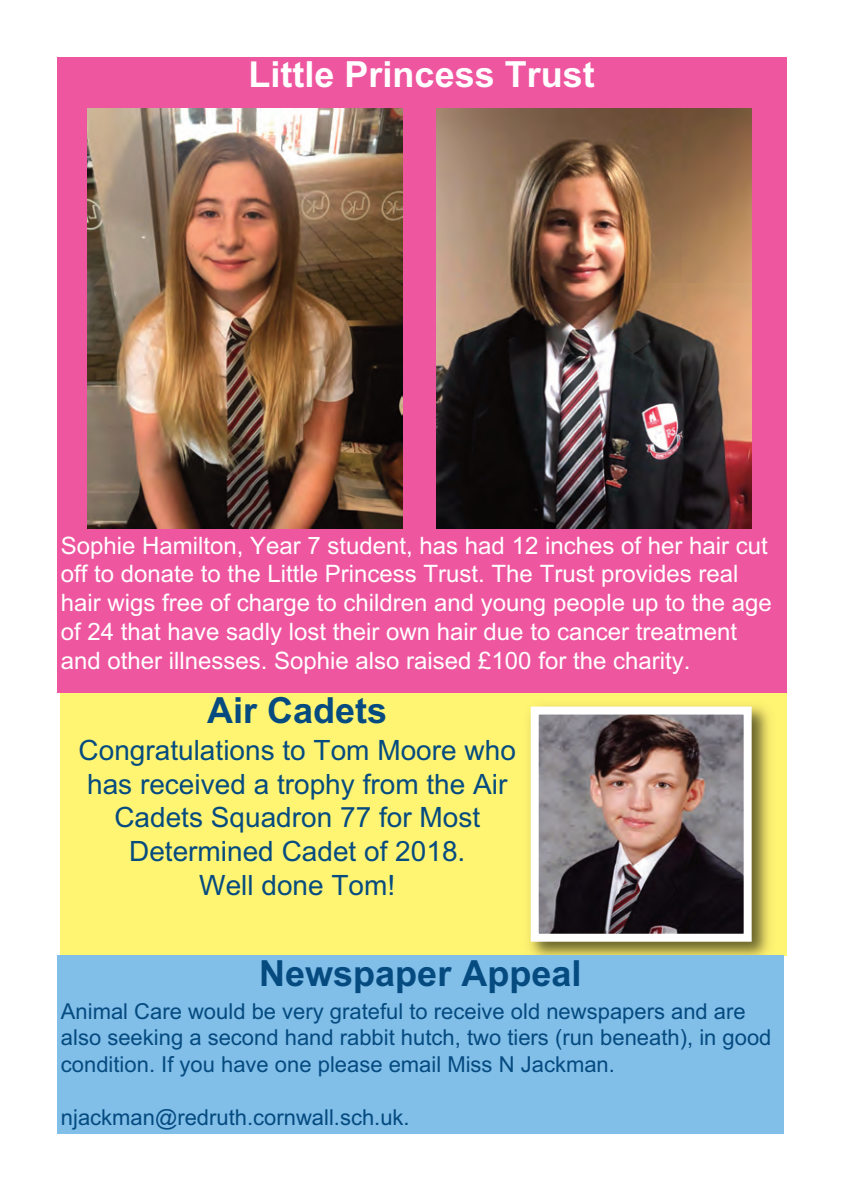
<style>
.page{position:relative;width:842px;height:1191px;background:#fff}
.page>*{position:absolute;margin:0;border:0;box-sizing:border-box;transform-origin:0 0}
.t1{font:700 36px "Arial";color:#054b80}
.t2{font:700 36px "Arial";color:#fff}
.t3{font:28px/33.6px "Arial";color:#054b80;text-align:center}
.t4{font:24px/28.8px "Arial";color:#fff}
.t5{font:22px/26.4px "Arial";color:#054b80}
</style>
<div class="page">
<div style="left:60px;top:692px;width:727px;height:263px;background:#fff573"></div>
<img style="left:529px;top:705px;width:241px;height:250px">
<img style="left:540px;top:715px;width:203px;height:217px">
<div style="left:531px;top:706px;width:221px;height:235px;border:8px solid #fff"></div>
<div style="left:57px;top:57px;width:730px;height:635px;background:#ef56a0"></div>
<img style="left:437px;top:108px;width:315px;height:420px">
<img style="left:88px;top:108px;width:315px;height:420px">
<div style="left:57px;top:955px;width:727px;height:179px;background:#81bee8"></div>
<h1 class="t2" style="left:249px;top:53px;width:348px">Little Princess Trust</h1>
<p class="t4" style="left:61px;top:533px;width:713px">Sophie Hamilton, Year 7 student, has had 12 inches of her hair cut off to donate to the Little Princess Trust. The Trust provides real hair wigs free of charge to children and young people up to the age of 24 that have sadly lost their own hair due to cancer treatment and other illnesses. Sophie also raised £100 for the charity.</p>
<h1 class="t1" style="left:207px;top:689px;width:182px">Air Cadets</h1>
<p class="t3" style="left:79px;top:736px;width:439px">Congratulations to Tom Moore who has received a trophy from the Air<br>Cadets Squadron 77 for Most<br>Determined Cadet of 2018.<br>Well done Tom!</p>
<h1 class="t1" style="left:259px;top:952px;width:324px">Newspaper Appeal</h1>
<p class="t5" style="left:61px;top:1000px;width:712px">Animal Care would be very grateful to receive old newspapers and are also seeking a second hand rabbit hutch, two tiers (run beneath), in good condition. If you have one please email Miss N Jackman.</p>
<p class="t5" style="left:61px;top:1105px;width:350px">njackman@redruth.cornwall.sch.uk.</p>
</div>
